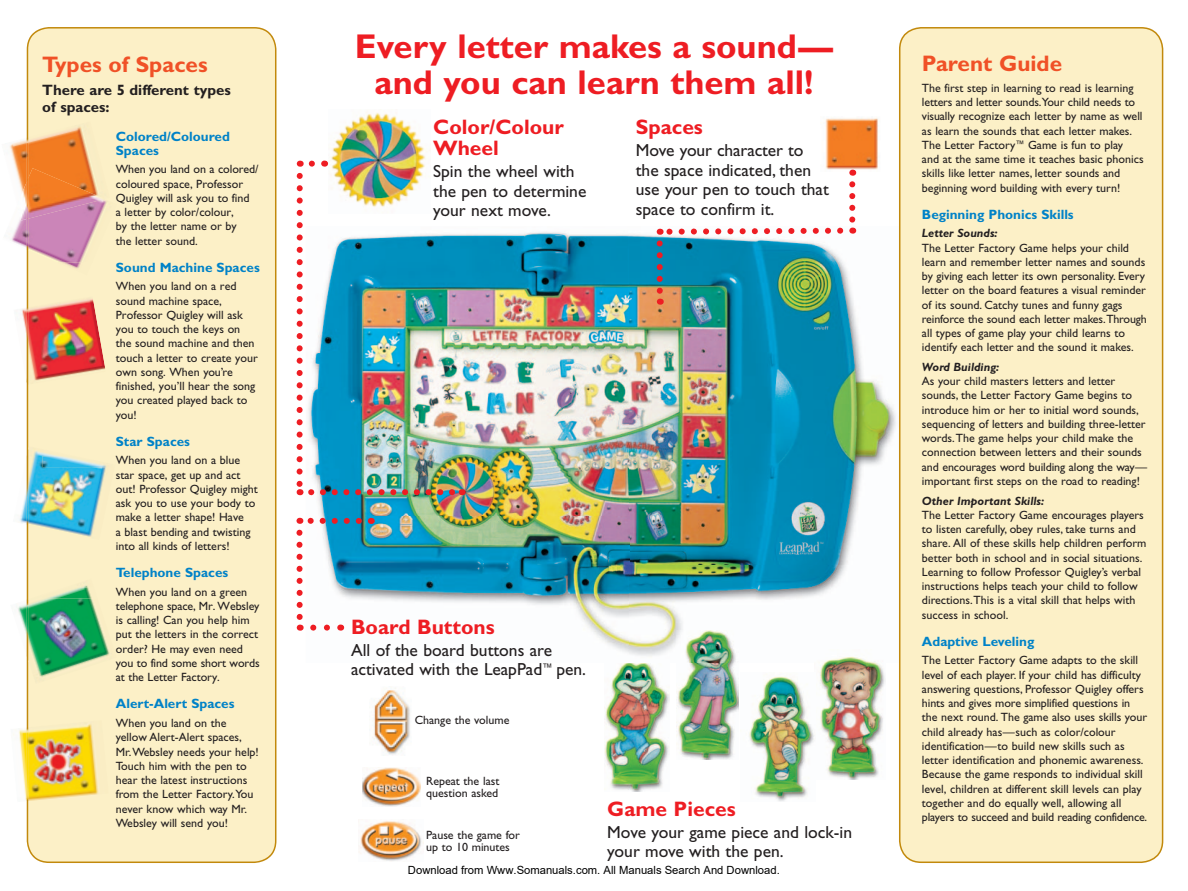
<style>
.page{position:relative;width:1188px;height:891px;background:#fff}
.page>*{position:absolute;margin:0;border:0;box-sizing:border-box;transform-origin:0 0}
.t1{font:700 34.5px/36px "Gill Sans";color:#ee1d23;text-align:center}
.t2{font:700 22.5px "Gill Sans";color:#f05127}
.t3{font:700 21px/21px "Gill Sans";color:#ee1d23}
.t4{font:17.55px/19.5px "Gill Sans";color:#231f20}
.t5{font:700 15px/16.5px "Gill Sans";color:#231f20}
.t6{font:700 13.5px/13.5px "Gill Sans";color:#0082c8}
.t7{font:12px/14.2px "Gill Sans";color:#231f20}
.t8{font:italic 700 12px "Gill Sans";color:#231f20}
.t9{font:11.25px "Arial";color:#000}
.s1{font-size:9px}
</style>
<div class="page">
<img style="left:676px;top:663px;width:62px;height:97px">
<img style="left:604px;top:663px;width:65px;height:128px">
<img style="left:328px;top:112px;width:102px;height:95px">
<img style="left:308px;top:228px;width:588px;height:435px">
<img style="left:825px;top:118px;width:53px;height:54px">
<div style="left:900px;top:28px;width:263px;height:834px;background:#fcf0c7;border-radius:22px"></div>
<div style="left:899px;top:27px;width:264px;height:836px;border:2px solid #c2890c;border-radius:22px"></div>
<div style="left:27px;top:27px;width:249px;height:836px;background:#fcf0c7"></div>
<img style="left:359px;top:821px;width:63px;height:40px">
<img style="left:363px;top:768px;width:58px;height:39px">
<img style="left:374px;top:688px;width:36px;height:67px">
<svg style="left:313px;top:625px;width:20px;height:6px"></svg>
<svg style="left:299px;top:518px;width:60px;height:6px"></svg>
<svg style="left:296px;top:533px;width:7px;height:98px"></svg>
<img style="left:21px;top:307px;width:6px;height:75px">
<img style="left:28px;top:296px;width:78px;height:89px">
<img style="left:27px;top:307px;width:1px;height:78px">
<img style="left:657px;top:184px;width:198px;height:121px">
<svg style="left:311px;top:489px;width:145px;height:6px"></svg>
<svg style="left:300px;top:161px;width:12px;height:6px"></svg>
<svg style="left:297px;top:176px;width:6px;height:319px"></svg>
<img style="left:9px;top:138px;width:18px;height:111px">
<img style="left:28px;top:199px;width:89px;height:76px">
<img style="left:27px;top:182px;width:1px;height:68px">
<img style="left:57px;top:262px;width:35px;height:13px">
<img style="left:13px;top:727px;width:15px;height:75px">
<img style="left:28px;top:720px;width:81px;height:81px">
<img style="left:42px;top:727px;width:60px;height:1px">
<img style="left:28px;top:121px;width:82px;height:78px">
<img style="left:27px;top:137px;width:1px;height:45px">
<img style="left:17px;top:182px;width:10px;height:39px">
<img style="left:28px;top:168px;width:77px;height:51px">
<img style="left:814px;top:650px;width:72px;height:129px">
<img style="left:749px;top:672px;width:67px;height:130px">
<img style="left:17px;top:600px;width:10px;height:56px">
<img style="left:28px;top:580px;width:89px;height:104px">
<img style="left:27px;top:599px;width:1px;height:62px">
<img style="left:42px;top:588px;width:56px;height:10px">
<img style="left:19px;top:456px;width:8px;height:69px">
<img style="left:28px;top:446px;width:87px;height:94px">
<img style="left:27px;top:449px;width:1px;height:76px">
<img style="left:42px;top:456px;width:73px;height:11px">
<h2 class="t2" style="left:42px;top:51px;width:167px">Types of Spaces</h2>
<p class="t5" style="left:42px;top:82px;width:190px">There are 5 different types of spaces:</p>
<p class="t6" style="left:116px;top:130px;width:116px">Colored/Coloured<br>Spaces</p>
<p class="t7" style="left:116px;top:162px;width:144px">When you land on a colored/ coloured space, Professor<br>Quigley will ask you to find<br>a letter by color/colour,<br>by the letter name or by<br>the letter sound.</p>
<p class="t6" style="left:116px;top:260px;width:145px">Sound Machine Spaces</p>
<p class="t7" style="left:116px;top:279px;width:144px">When you land on a red sound machine space,<br>Professor Quigley will ask you to touch the keys on the sound machine and then touch a letter to create your own song. When you’re finished, you’ll hear the song you created played back to you!</p>
<p class="t6" style="left:116px;top:434px;width:76px">Star Spaces</p>
<p class="t7" style="left:116px;top:453px;width:144px">When you land on a blue star space, get up and act out! Professor Quigley might ask you to use your body to make a letter shape! Have<br>a blast bending and twisting into all kinds of letters!</p>
<p class="t6" style="left:116px;top:566px;width:114px">Telephone Spaces</p>
<p class="t7" style="left:116px;top:585px;width:145px">When you land on a green telephone space, Mr. Websley is calling! Can you help him put the letters in the correct order? He may even need you to find some short words at the Letter Factory.</p>
<p class="t6" style="left:116px;top:697px;width:120px">Alert-Alert Spaces</p>
<p class="t7" style="left:116px;top:716px;width:145px">When you land on the yellow Alert-Alert spaces,<br>Mr. Websley needs your help!<br>Touch him with the pen to hear the latest instructions from the Letter Factory.You never know which way Mr.<br>Websley will send you!</p>
<h1 class="t1" style="left:355px;top:28px;width:480px">Every letter makes a sound— and you can learn them all!</h1>
<h3 class="t3" style="left:433px;top:117px;width:132px">Color/Colour<br>Wheel</h3>
<h3 class="t4" style="left:433px;top:162px;width:155px">Spin the wheel with the pen to determine your next move.</h3>
<h3 class="t3" style="left:636px;top:117px;width:69px">Spaces</h3>
<h3 class="t4" style="left:636px;top:141px;width:195px">Move your character to the space indicated, then use your pen to touch that space to confirm it.</h3>
<h3 class="t3" style="left:351px;top:616px;width:145px">Board Buttons</h3>
<h3 class="t4" style="left:351px;top:640px;width:237px">All of the board buttons are activated with the LeapPad<sup>™</sup> pen.</h3>
<p class="t7" style="left:415px;top:712px;width:96px">Change the volume</p>
<p class="t7" style="left:426px;top:775px;width:75px;line-height:12px">Repeat the last question asked</p>
<p class="t7" style="left:426px;top:829px;width:95px;line-height:12px">Pause the game for up to 10 minutes</p>
<h3 class="t3" style="left:607px;top:799px;width:130px">Game Pieces</h3>
<h3 class="t4" style="left:607px;top:822px;width:246px">Move your game piece and lock-in your move with the pen.</h3>
<p class="t9" style="left:408px;top:863px;width:373px">Download from Www.Somanuals.com. All Manuals Search And Download.</p>
<h2 class="t2" style="left:922px;top:50px;width:142px">Parent Guide</h2>
<p class="t7" style="left:922px;top:81px;width:223px">The first step in learning to read is learning letters and letter sounds.Your child needs to visually recognize each letter by name as well as learn the sounds that each letter makes.<br>The Letter Factory<span class="s1">™</span> Game is fun to play<br>and at the same time it teaches basic phonics skills like letter names, letter sounds and beginning word building with every turn!</p>
<p class="t6" style="left:922px;top:207px;width:153px">Beginning Phonics Skills</p>
<p class="t8" style="left:922px;top:226px;width:77px">Letter Sounds:</p>
<p class="t7" style="left:922px;top:241px;width:227px">The Letter Factory Game helps your child learn and remember letter names and sounds by giving each letter its own personality. Every letter on the board features a visual reminder of its sound. Catchy tunes and funny gags reinforce the sound each letter makes.Through all types of game play your child learns to identify each letter and the sound it makes.</p>
<p class="t8" style="left:922px;top:360px;width:79px">Word Building:</p>
<p class="t7" style="left:922px;top:374px;width:227px">As your child masters letters and letter sounds, the Letter Factory Game begins to introduce him or her to initial word sounds, sequencing of letters and building three-letter words. The game helps your child make the connection between letters and their sounds and encourages word building along the way— important first steps on the road to reading!</p>
<p class="t8" style="left:922px;top:494px;width:124px">Other Important Skills:</p>
<p class="t7" style="left:922px;top:508px;width:226px">The Letter Factory Game encourages players to listen carefully, obey rules, take turns and share. All of these skills help children perform better both in school and in social situations.<br>Learning to follow Professor Quigley’s verbal instructions helps teach your child to follow directions. This is a vital skill that helps with success in school.</p>
<p class="t6" style="left:922px;top:635px;width:114px">Adaptive Leveling</p>
<p class="t7" style="left:922px;top:653px;width:227px">The Letter Factory Game adapts to the skill level of each player. If your child has difficulty answering questions, Professor Quigley offers hints and gives more simplified questions in the next round. The game also uses skills your child already has—such as color/colour identification—to build new skills such as letter identification and phonemic awareness.<br>Because the game responds to individual skill level, children at different skill levels can play together and do equally well, allowing all players to succeed and build reading confidence.</p>
</div>
